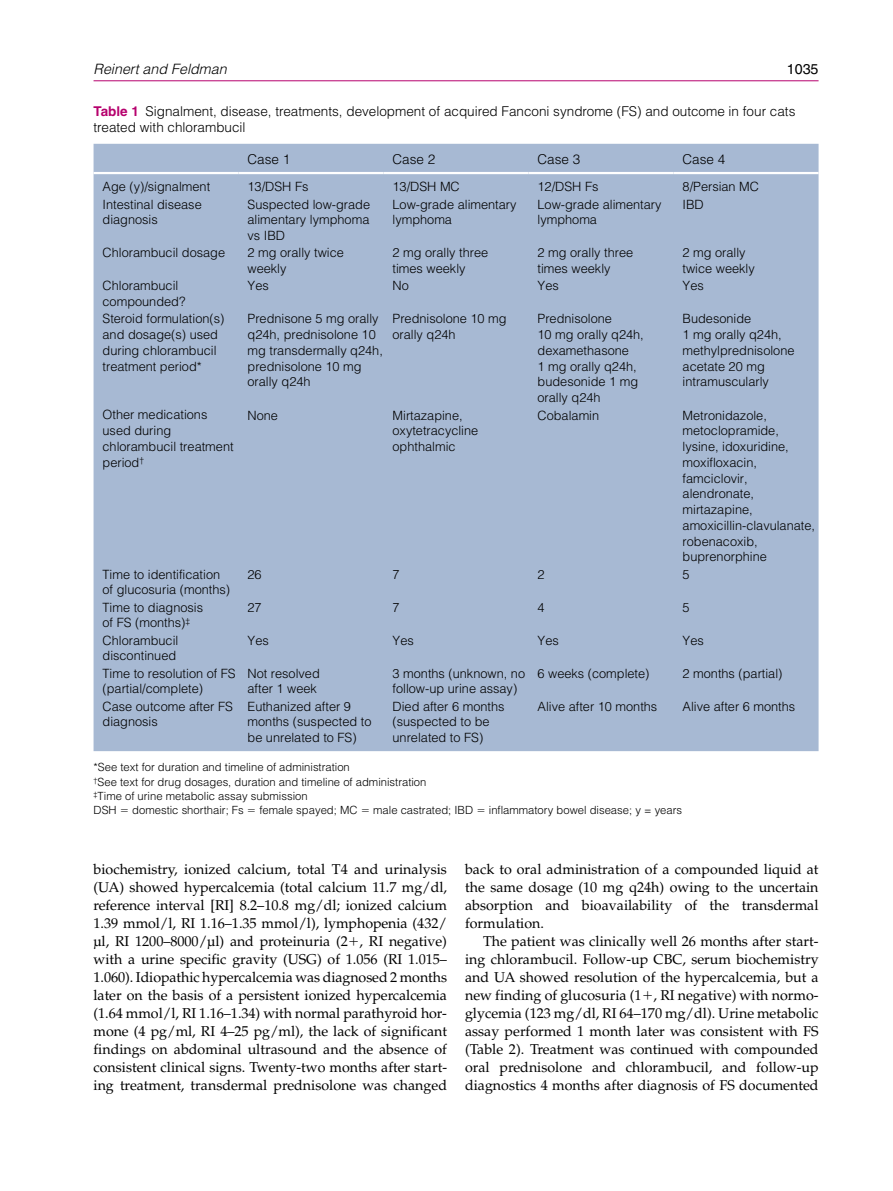
<style>
.page{position:relative;width:893px;height:1191px;background:#fff}
.page>*{position:absolute;margin:0;border:0;box-sizing:border-box;transform-origin:0 0}
.t1{font:14.25px/18px "Palatino LT Std";color:#000;text-align:justify}
.t2{font:italic 300 14.25px "Helvetica LT Std";color:#000}
.t3{font:14.25px "Helvetica LT Std";color:#000}
.t4{font:300 13.5px/15.8px "Helvetica LT Std";color:#000}
.t5{font:300 12.75px/15.8px "Helvetica LT Std";color:#000}
.t6{font:300 11.25px/14.2px "Helvetica LT Std";color:#000}
.s1{font-weight:700;color:#b6006d}
</style>
<div class="page">
<hr style="left:94px;top:80px;width:725px;height:1px;background:#b6006d">
<div style="left:94px;top:144px;width:725px;height:607px;background:#a7b9d3"></div>
<hr style="left:94px;top:172px;width:145px;height:2px;background:#fff">
<hr style="left:239px;top:172px;width:145px;height:2px;background:#fff">
<hr style="left:384px;top:172px;width:145px;height:2px;background:#fff">
<hr style="left:529px;top:172px;width:145px;height:2px;background:#fff">
<hr style="left:674px;top:172px;width:145px;height:2px;background:#fff">
<p class="t2" style="left:94px;top:60px;width:135px">Reinert and Feldman</p>
<p class="t3" style="left:787px;top:61px;width:33px">1035</p>
<p class="t4" style="left:94px;top:103px;width:703px"><span class="s1">Table 1</span> Signalment, disease, treatments, development of acquired Fanconi syndrome (FS) and outcome in four cats treated with chlorambucil</p>
<p class="t4" style="left:248px;top:151px;width:44px">Case 1</p>
<p class="t4" style="left:393px;top:151px;width:44px">Case 2</p>
<p class="t4" style="left:538px;top:151px;width:44px">Case 3</p>
<p class="t4" style="left:683px;top:151px;width:44px">Case 4</p>
<p class="t5" style="left:103px;top:179px;width:109px">Age (y)/signalment</p>
<p class="t5" style="left:248px;top:179px;width:62px">13/DSH Fs</p>
<p class="t5" style="left:393px;top:179px;width:69px">13/DSH MC</p>
<p class="t5" style="left:538px;top:179px;width:62px">12/DSH Fs</p>
<p class="t5" style="left:683px;top:179px;width:78px">8/Persian MC</p>
<p class="t5" style="left:103px;top:196px;width:101px">Intestinal disease diagnosis</p>
<p class="t5" style="left:248px;top:196px;width:124px;text-align:justify">Suspected low-grade alimentary lymphoma vs IBD</p>
<p class="t5" style="left:393px;top:196px;width:125px">Low-grade alimentary lymphoma</p>
<p class="t5" style="left:538px;top:196px;width:125px">Low-grade alimentary lymphoma</p>
<p class="t5" style="left:683px;top:196px;width:23px">IBD</p>
<p class="t5" style="left:103px;top:245px;width:124px">Chlorambucil dosage</p>
<p class="t5" style="left:248px;top:245px;width:98px">2 mg orally twice weekly</p>
<p class="t5" style="left:393px;top:245px;width:97px">2 mg orally three times weekly</p>
<p class="t5" style="left:538px;top:245px;width:97px">2 mg orally three times weekly</p>
<p class="t5" style="left:683px;top:245px;width:74px">2 mg orally twice weekly</p>
<p class="t5" style="left:103px;top:278px;width:84px">Chlorambucil compounded?</p>
<p class="t5" style="left:248px;top:278px;width:23px">Yes</p>
<p class="t5" style="left:393px;top:278px;width:18px">No</p>
<p class="t5" style="left:538px;top:278px;width:23px">Yes</p>
<p class="t5" style="left:683px;top:278px;width:23px">Yes</p>
<p class="t5" style="left:103px;top:311px;width:123px">Steroid formulation(s) and dosage(s) used during chlorambucil treatment period*</p>
<p class="t5" style="left:248px;top:311px;width:137px">Prednisone 5 mg orally q24h, prednisolone 10 mg transdermally q24h, prednisolone 10 mg orally q24h</p>
<p class="t5" style="left:393px;top:311px;width:116px">Prednisolone 10 mg orally q24h</p>
<p class="t5" style="left:538px;top:311px;width:108px">Prednisolone<br>10 mg orally q24h, dexamethasone<br>1 mg orally q24h, budesonide 1 mg orally q24h</p>
<p class="t5" style="left:683px;top:311px;width:113px">Budesonide<br>1 mg orally q24h, methylprednisolone acetate 20 mg intramuscularly</p>
<p class="t5" style="left:103px;top:407px;width:133px">Other medications used during chlorambucil treatment period<sup>†</sup></p>
<p class="t5" style="left:248px;top:407px;width:32px">None</p>
<p class="t5" style="left:393px;top:407px;width:87px">Mirtazapine, oxytetracycline ophthalmic</p>
<p class="t5" style="left:538px;top:407px;width:63px">Cobalamin</p>
<p class="t5" style="left:683px;top:407px;width:134px">Metronidazole, metoclopramide, lysine, idoxuridine, moxifloxacin, famciclovir, alendronate, mirtazapine, amoxicillin-clavulanate, robenacoxib, buprenorphine</p>
<p class="t5" style="left:103px;top:566px;width:129px">Time to identification of glucosuria (months)</p>
<p class="t5" style="left:248px;top:566px;width:16px">26</p>
<p class="t5" style="left:393px;top:566px;width:9px">7</p>
<p class="t5" style="left:538px;top:566px;width:9px">2</p>
<p class="t5" style="left:683px;top:566px;width:9px">5</p>
<p class="t5" style="left:103px;top:599px;width:102px">Time to diagnosis of FS (months)<sup>‡</sup></p>
<p class="t5" style="left:248px;top:599px;width:16px">27</p>
<p class="t5" style="left:393px;top:599px;width:9px">7</p>
<p class="t5" style="left:538px;top:599px;width:9px">4</p>
<p class="t5" style="left:683px;top:599px;width:9px">5</p>
<p class="t5" style="left:103px;top:632px;width:77px">Chlorambucil discontinued</p>
<p class="t5" style="left:248px;top:632px;width:23px">Yes</p>
<p class="t5" style="left:393px;top:632px;width:23px">Yes</p>
<p class="t5" style="left:538px;top:632px;width:23px">Yes</p>
<p class="t5" style="left:683px;top:632px;width:23px">Yes</p>
<p class="t5" style="left:103px;top:665px;width:135px">Time to resolution of FS (partial/complete)</p>
<p class="t5" style="left:248px;top:665px;width:74px">Not resolved after 1 week</p>
<p class="t5" style="left:393px;top:665px;width:134px">3 months (unknown, no follow-up urine assay)</p>
<p class="t5" style="left:538px;top:665px;width:113px">6 weeks (complete)</p>
<p class="t5" style="left:683px;top:665px;width:101px">2 months (partial)</p>
<p class="t5" style="left:103px;top:698px;width:132px">Case outcome after FS diagnosis</p>
<p class="t5" style="left:248px;top:698px;width:126px">Euthanized after 9 months (suspected to be unrelated to FS)</p>
<p class="t5" style="left:393px;top:698px;width:113px">Died after 6 months (suspected to be unrelated to FS)</p>
<p class="t5" style="left:538px;top:698px;width:121px">Alive after 10 months</p>
<p class="t5" style="left:683px;top:698px;width:114px">Alive after 6 months</p>
<p class="t6" style="left:94px;top:760px;width:334px">*See text for duration and timeline of administration<br><sup>†</sup>See text for drug dosages, duration and timeline of administration <sup>‡</sup>Time of urine metabolic assay submission<br>DSH</p>
<p class="t6" style="left:132px;top:803px;width:113px">domestic shorthair; Fs</p>
<p class="t6" style="left:259px;top:803px;width:100px">female spayed; MC</p>
<p class="t6" style="left:373px;top:803px;width:102px">male castrated; IBD</p>
<p class="t6" style="left:489px;top:803px;width:195px">inflammatory bowel disease; y = years</p>
<p class="t1" style="left:94px;top:860px;width:355px">biochemistry, ionized calcium, total T4 and urinalysis (UA) showed hypercalcemia (total calcium 11.7 mg/dl, reference interval [RI] 8.2–10.8 mg/dl; ionized calcium 1.39 mmol/l, RI 1.16–1.35 mmol/l), lymphopenia (432/ µl, RI 1200–8000/µl) and proteinuria (2 , RI negative) with a urine specific gravity (USG) of 1.056 (RI 1.015– 1.060). Idiopathic hypercalcemia was diagnosed 2 months later on the basis of a persistent ionized hypercalcemia (1.64 mmol/l, RI 1.16–1.34) with normal parathyroid hor&shy;mone (4 pg/ml, RI 4–25 pg/ml), the lack of significant findings on abdominal ultrasound and the absence of consistent clinical signs. Twenty-two months after start&shy;ing treatment, transdermal prednisolone was changed</p>
<p class="t1" style="left:465px;top:860px;width:355px">back to oral administration of a compounded liquid at the same dosage (10 mg q24h) owing to the uncertain absorption and bioavailability of the transdermal formulation.</p>
<p class="t1" style="left:465px;top:932px;width:355px;text-indent:18px">The patient was clinically well 26 months after start&shy;ing chlorambucil. Follow-up CBC, serum biochemistry and UA showed resolution of the hypercalcemia, but a new finding of glucosuria (1 , RI negative) with normo&shy;glycemia (123 mg/dl, RI 64–170 mg/dl). Urine metabolic assay performed 1 month later was consistent with FS (Table 2). Treatment was continued with compounded oral prednisolone and chlorambucil, and follow-up diagnostics 4 months after diagnosis of FS documented</p>
</div>
